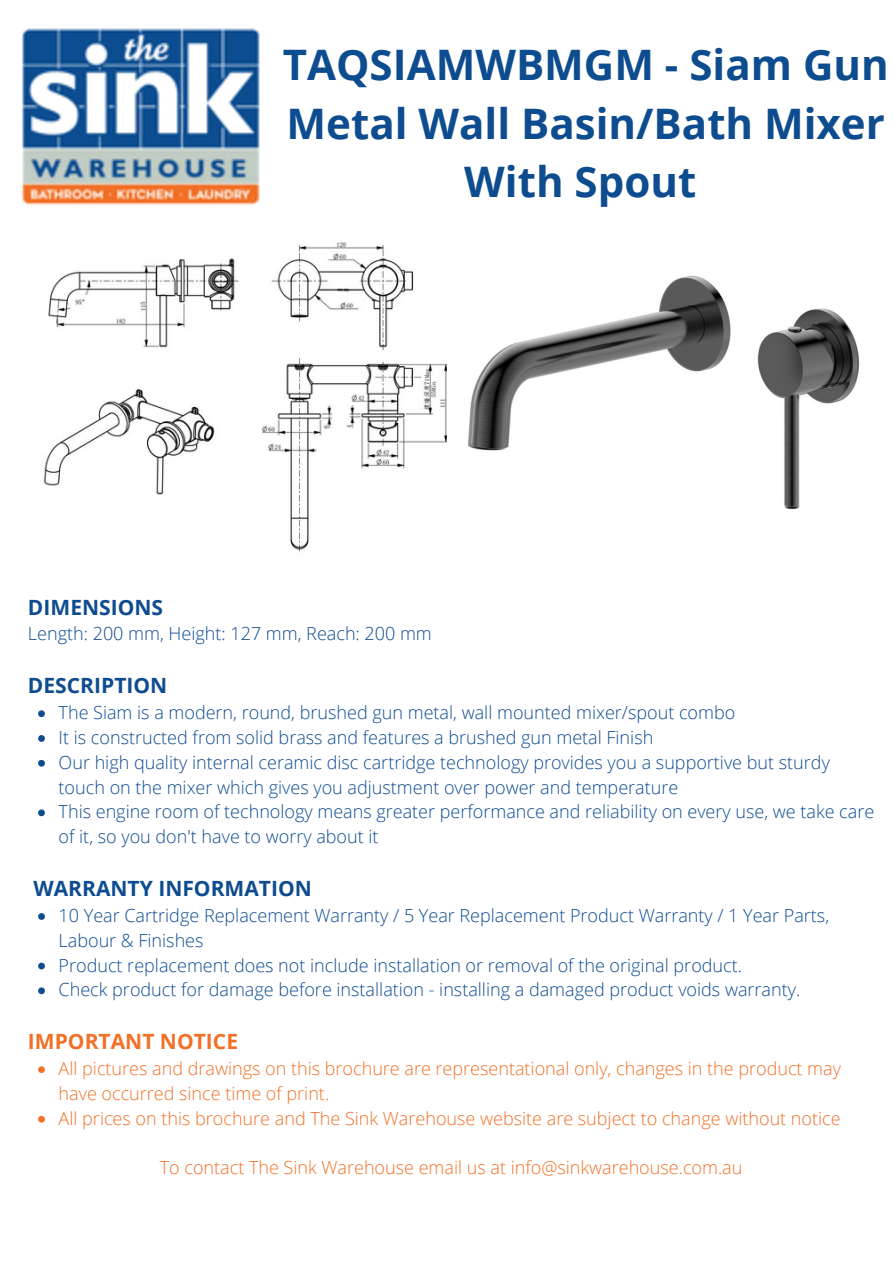
<style>
.page{position:relative;width:894px;height:1264px;background:#fff}
.page>*{position:absolute;margin:0;border:0;box-sizing:border-box;transform-origin:0 0}
.t1{font:700 42px/58.5px "Open Sans";color:#0e4c90;text-align:center}
.t2{font:700 21px "Open Sans";color:#0e4c90}
.t3{font:700 21px "Open Sans";color:#f27027}
.t4{font:300 18px/24.8px "Open Sans";color:#0e4c90}
.t5{font:300 18px/24.8px "Open Sans";color:#f27027}
</style>
<div class="page">
<img style="left:22px;top:28px;width:238px;height:178px">
<img style="left:43px;top:242px;width:404px;height:310px">
<img style="left:468px;top:275px;width:392px;height:235px">
<svg style="left:38px;top:710px;width:7px;height:7px"></svg>
<svg style="left:38px;top:735px;width:7px;height:7px"></svg>
<svg style="left:38px;top:760px;width:7px;height:6px"></svg>
<svg style="left:38px;top:809px;width:7px;height:7px"></svg>
<svg style="left:38px;top:913px;width:7px;height:6px"></svg>
<svg style="left:38px;top:962px;width:7px;height:7px"></svg>
<svg style="left:38px;top:987px;width:7px;height:7px"></svg>
<svg style="left:38px;top:1066px;width:7px;height:7px"></svg>
<svg style="left:38px;top:1115px;width:7px;height:7px"></svg>
<p class="t1" style="left:282px;top:35px;width:607px">TAQSIAMWBMGM - Siam Gun<br>Metal Wall Basin/Bath Mixer<br>With Spout</p>
<p class="t2" style="left:28px;top:592px;width:137px">DIMENSIONS</p>
<p class="t4" style="left:28px;top:621px;width:405px">Length: 200 mm, Height: 127 mm, Reach: 200 mm</p>
<p class="t2" style="left:28px;top:671px;width:141px">DESCRIPTION</p>
<p class="t4" style="left:59px;top:700px;width:678px">The Siam is a modern, round, brushed gun metal, wall mounted mixer/spout combo</p>
<p class="t4" style="left:59px;top:724px;width:596px">It is constructed from solid brass and features a brushed gun metal Finish</p>
<p class="t4" style="left:59px;top:749px;width:772px">Our high quality internal ceramic disc cartridge technology provides you a supportive but sturdy touch on the mixer which gives you adjustment over power and temperature</p>
<p class="t4" style="left:59px;top:799px;width:816px">This engine room of technology means greater performance and reliability on every use, we take care of it, so you don't have to worry about it</p>
<p class="t2" style="left:33px;top:873px;width:280px">WARRANTY INFORMATION</p>
<p class="t4" style="left:59px;top:902px;width:771px">10 Year Cartridge Replacement Warranty / 5 Year Replacement Product Warranty / 1 Year Parts,<br>Labour &amp; Finishes</p>
<p class="t4" style="left:59px;top:952px;width:684px">Product replacement does not include installation or removal of the original product.</p>
<p class="t4" style="left:59px;top:977px;width:743px">Check product for damage before installation - installing a damaged product voids warranty.</p>
<p class="t3" style="left:28px;top:1026px;width:211px">IMPORTANT NOTICE</p>
<p class="t5" style="left:59px;top:1055px;width:783px">All pictures and drawings on this brochure are representational only, changes in the product may have occurred since time of print.</p>
<p class="t5" style="left:59px;top:1105px;width:783px">All prices on this brochure and The Sink Warehouse website are subject to change without notice</p>
<p class="t5" style="left:160px;top:1155px;width:584px">To contact The Sink Warehouse email us at info@sinkwarehouse.com.au</p>
</div>
